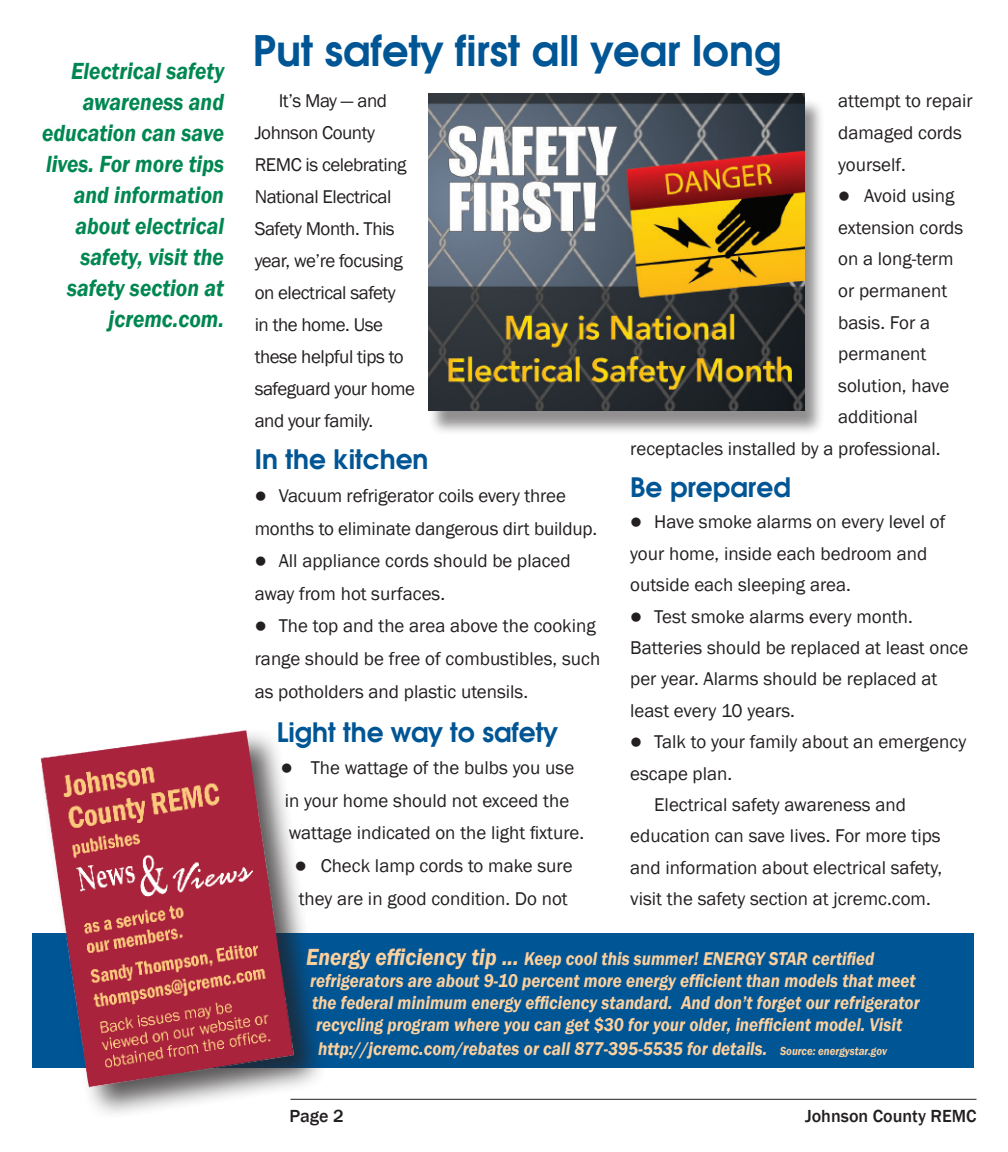
<style>
.page{position:relative;width:1008px;height:1152px;background:#fff}
.page>*{position:absolute;margin:0;border:0;box-sizing:border-box;transform-origin:0 0}
.Headline{font:44px "Moderne Demi";color:#005595}
.Headline_small{font:28px "Moderne Demi";color:#005595}
.Body_text{font:28px "Moderne Demi";color:#005595}
.Pulled_quote{font:italic 600 24px/31px "Franklin Gothic";color:#008751;text-align:right;scale:.9 1}
.Body_text-2{font:19px/31.4px "Franklin Gothic";color:#231f20}
.Body_text-3{font:italic 600 19px "Franklin Gothic";color:#fdd19e;scale:.9 1}
.Body_text-4{font:19px/32px "Franklin Gothic";letter-spacing:-.025em;color:#231f20}
.t1{font:500 18px "Franklin Gothic";color:#231f20}
.s1{font-size:24px}
.s2{font-size:12px}
</style>
<div class="page">
<div style="left:32px;top:933px;width:941px;height:135px;background:#005595"></div>
<hr style="left:290px;top:1099px;width:686px;height:1px;background:#231f20">
<div style="left:38px;top:727px;width:290px;height:393px;background:#231f20;opacity:.75"></div>
<img style="left:38px;top:727px;width:268px;height:370px">
<div style="left:427px;top:97px;width:398px;height:338px;background:#231f20;opacity:.5"></div>
<img style="left:428px;top:94px;width:376px;height:317px">
<p class="Pulled_quote" style="left:42px;top:56px;width:204px">Electrical safety awareness and education can save lives. For more tips and information about electrical safety, visit the safety section at jcremc.com.</p>
<p class="Headline" style="left:253px;top:24px;width:531px">Put safety first all year long</p>
<p class="Body_text-4" style="left:255px;top:85px;width:162px;text-indent:24px">It’s May — and<br>Johnson County<br>REMC is celebrating<br>National Electrical<br>Safety Month. This year, we’re focusing on electrical safety<br>in the home. Use these helpful tips to safeguard your home and your family.</p>
<p class="Headline_small" style="left:255px;top:442px;width:175px">In the kitchen</p>
<p class="Body_text-2" style="left:255px;top:480px;width:344px;line-height:32.6px">● Vacuum refrigerator coils every three months to eliminate dangerous dirt buildup.</p>
<p class="Body_text-2" style="left:255px;top:545px;width:318px;line-height:32.6px">● All appliance cords should be placed away from hot surfaces.</p>
<p class="Body_text-2" style="left:255px;top:610px;width:347px;line-height:32.6px">● The top and the area above the cooking range should be free of combustibles, such as potholders and plastic utensils.</p>
<p class="Body_text" style="left:277px;top:715px;width:283px">Light the way to safety</p>
<p class="Body_text-2" style="left:281px;top:752px;width:305px;line-height:32.6px">● The wattage of the bulbs you use in your home should not exceed the wattage indicated on the light fixture.</p>
<p class="Body_text-2" style="left:295px;top:850px;width:280px;line-height:32.6px">● Check lamp cords to make sure they are in good condition. Do not</p>
<p class="Body_text-2" style="left:838px;top:86px;width:136px">attempt to repair damaged cords yourself.</p>
<p class="Body_text-2" style="left:838px;top:180px;width:127px">● Avoid using extension cords on a long-term</p>
<p class="Body_text-2" style="left:838px;top:275px;width:111px">or permanent</p>
<p class="Body_text-2" style="left:838px;top:307px;width:93px">basis. For a</p>
<p class="Body_text-2" style="left:838px;top:338px;width:90px">permanent</p>
<p class="Body_text-2" style="left:838px;top:370px;width:113px">solution, have</p>
<p class="Body_text-2" style="left:838px;top:402px;width:81px">additional</p>
<p class="Body_text-2" style="left:630px;top:433px;width:312px">receptacles installed by a professional.</p>
<p class="Headline_small" style="left:630px;top:470px;width:162px">Be prepared</p>
<p class="Body_text-2" style="left:630px;top:507px;width:317px">● Have smoke alarms on every level of your home, inside each bedroom and outside each sleeping area.</p>
<p class="Body_text-2" style="left:630px;top:601px;width:340px">● Test smoke alarms every month.<br>Batteries should be replaced at least once per year. Alarms should be replaced at least every 10 years.</p>
<p class="Body_text-2" style="left:630px;top:726px;width:337px">● Talk to your family about an emergency escape plan.</p>
<p class="Body_text-2" style="left:630px;top:789px;width:314px;text-indent:24px">Electrical safety awareness and education can save lives. For more tips and information about electrical safety, visit the safety section at jcremc.com.</p>
<p class="Body_text-3" style="left:306px;top:946px;width:633px"><span class="s1">Energy efficiency tip ...</span> Keep cool this summer! ENERGY STAR certified</p>
<p class="Body_text-3" style="left:310px;top:968px;width:674px">refrigerators are about 9-10 percent more energy efficient than models that meet</p>
<p class="Body_text-3" style="left:312px;top:990px;width:677px">the federal minimum energy efficiency standard. And don’t forget our refrigerator</p>
<p class="Body_text-3" style="left:316px;top:1012px;width:653px">recycling program where you can get $30 for your older, inefficient model. Visit</p>
<p class="Body_text-3" style="left:318px;top:1036px;width:634px">http://jcremc.com/rebates or call 877-395-5535 for details. <span class="s2">Source: energystar.gov</span></p>
<p class="t1" style="left:289px;top:1105px;width:56px">Page 2</p>
<p class="t1" style="left:805px;top:1105px;width:173px">Johnson County REMC</p>
</div>
